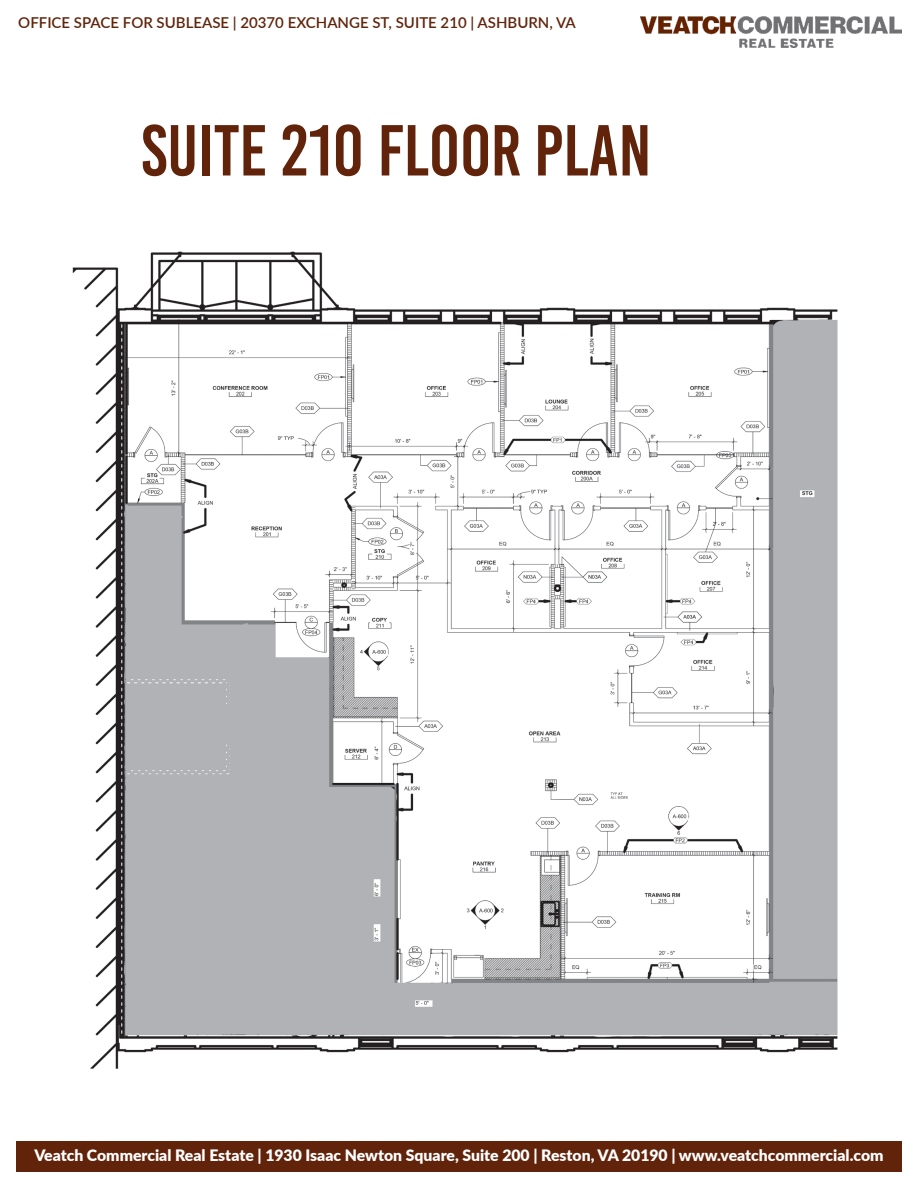
<style>
.page{position:relative;width:918px;height:1188px;background:#fff}
.page>*{position:absolute;margin:0;border:0;box-sizing:border-box;transform-origin:0 0}
._57_reg_50_left{font:72px "Bebas Kai";color:#61240b}
.BottonWeb_Text{font:900 15.75px "Lato";color:#fff}
.Title_-_Left_Align_-_All_Caps{font:600 15px "Lato";color:#61240b}
</style>
<div class="page">
<div style="left:16px;top:1141px;width:886px;height:31px;background:#61240b"></div>
<img style="left:641px;top:16px;width:261px;height:31px">
<img style="left:72px;top:251px;width:766px;height:818px">
<p class="Title_-_Left_Align_-_All_Caps" style="left:18px;top:12px;width:559px">OFFICE SPACE FOR SUBLEASE | 20370 EXCHANGE ST, SUITE 210 | ASHBURN, VA</p>
<p class="_57_reg_50_left" style="left:141px;top:112px;width:512px">SUITE 210 FLOOR PLAN</p>
<p class="BottonWeb_Text" style="left:34px;top:1144px;width:851px">Veatch Commercial Real Estate | 1930 Isaac Newton Square, Suite 200 | Reston, VA 20190 | www.veatchcommercial.com</p>
</div>
